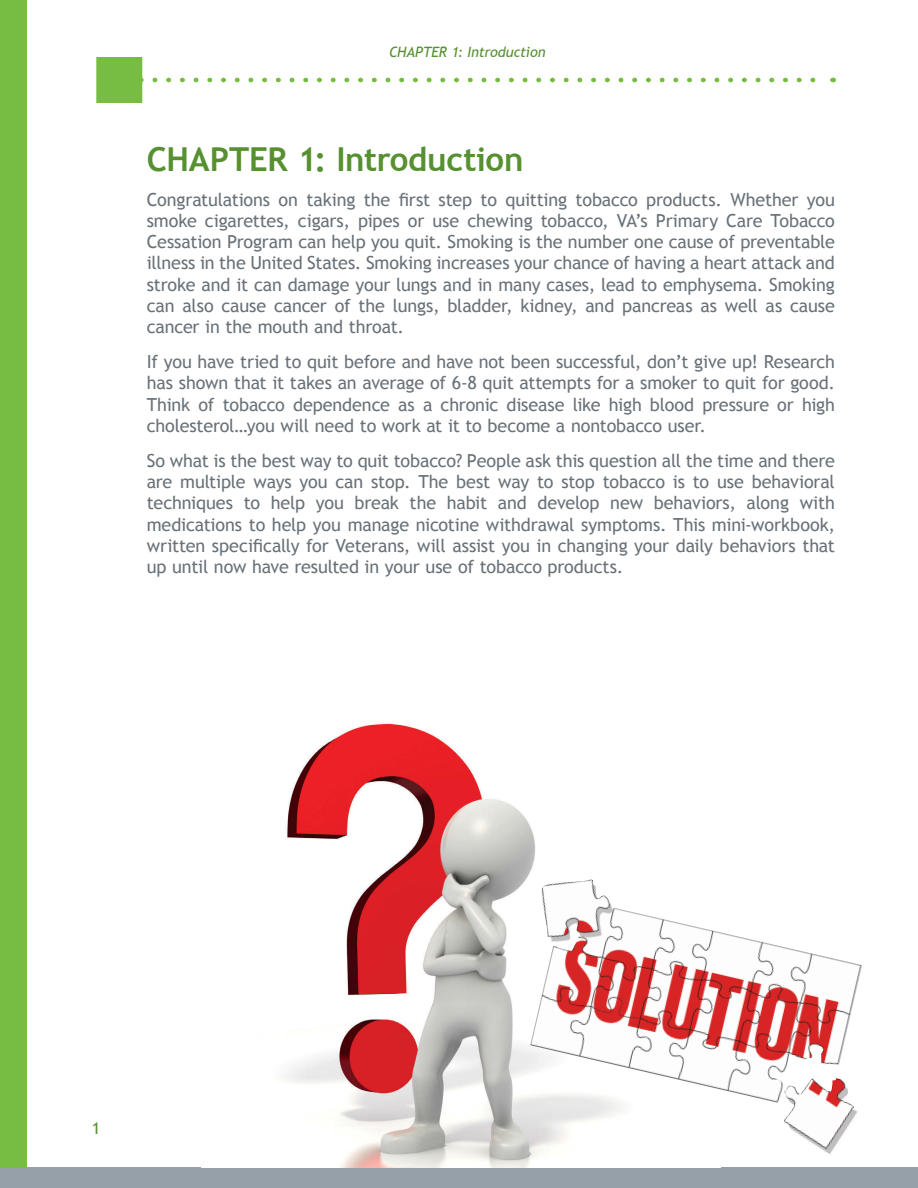
<style>
.page{position:relative;width:918px;height:1188px;background:#fff}
.page>*{position:absolute;margin:0;border:0;box-sizing:border-box;transform-origin:0 0}
.t1{font:700 33px "Trebuchet MS";letter-spacing:-.005em;color:#579031}
.body{font:18px/21.3px "Trebuchet MS";letter-spacing:-.01em;color:#697279;text-align:justify}
.t2{font:16.5px "Trebuchet MS";color:#579031}
.t3{font:italic 14.25px "Trebuchet MS";letter-spacing:-.01em;color:#579031}
</style>
<div class="page">
<div style="left:92px;top:52px;width:55px;height:55px;background:#77bd43;border:4px solid #fff"></div>
<div style="left:0;top:1167px;width:918px;height:21px;background:#95a0a9"></div>
<svg style="left:142px;top:78px;width:674px;height:4px"></svg>
<div style="left:0;top:0;width:27px;height:1167px;background:#77bd43"></div>
<img style="left:282px;top:722px;width:257px;height:445px">
<img style="left:530px;top:879px;width:332px;height:276px">
<p class="t3" style="left:389px;top:44px;width:158px">CHAPTER 1: Introduction</p>
<h1 class="t1" style="left:147px;top:138px;width:378px">CHAPTER 1: Introduction</h1>
<p class="body" style="left:147px;top:189px;width:690px">Congratulations on taking the first step to quitting tobacco products. Whether you smoke cigarettes, cigars, pipes or use chewing tobacco, VA’s Primary Care Tobacco Cessation Program can help you quit. Smoking is the number one cause of preventable illness in the United States. Smoking increases your chance of having a heart attack and stroke and it can damage your lungs and in many cases, lead to emphysema. Smoking can also cause cancer of the lungs, bladder, kidney, and pancreas as well as cause cancer in the mouth and throat.</p>
<p class="body" style="left:147px;top:351px;width:690px">If you have tried to quit before and have not been successful, don’t give up! Research has shown that it takes an average of 6-8 quit attempts for a smoker to quit for good.<br>Think of tobacco dependence as a chronic disease like high blood pressure or high cholesterol…you will need to work at it to become a nontobacco user.</p>
<p class="body" style="left:147px;top:450px;width:690px">So what is the best way to quit tobacco? People ask this question all the time and there are multiple ways you can stop. The best way to stop tobacco is to use behavioral techniques to help you break the habit and develop new behaviors, along with medications to help you manage nicotine withdrawal symptoms. This mini-workbook, written specifically for Veterans, will assist you in changing your daily behaviors that up until now have resulted in your use of tobacco products.</p>
<p class="t2" style="left:92px;top:1118px;width:10px">1</p>
</div>
